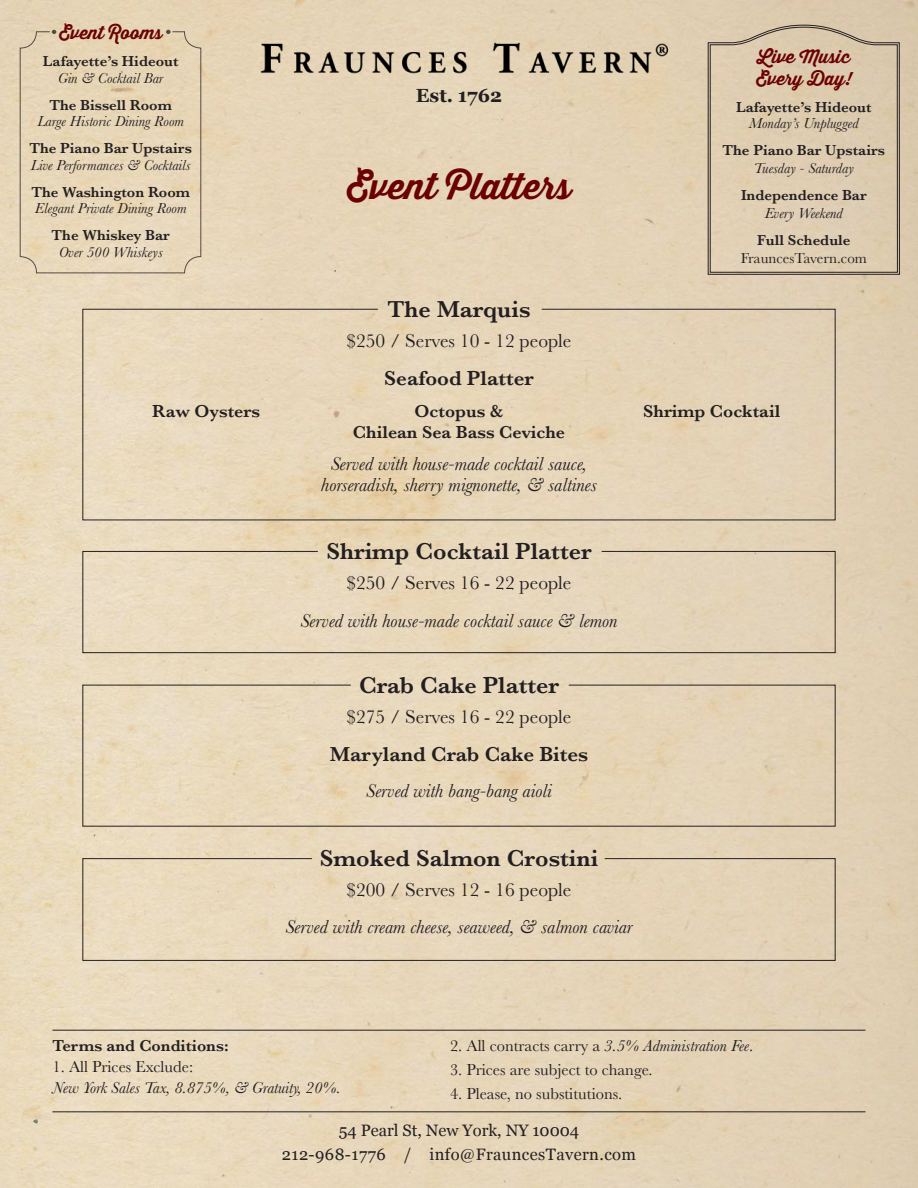
<style>
.page{position:relative;width:918px;height:1188px;background:#fff}
.page>*{position:absolute;margin:0;border:0;box-sizing:border-box;transform-origin:0 0}
.t1{font:700 36px "Thirsty Script";color:#6b0101}
.t2{font:600 24px "Baskerville";color:#231f20}
.t3{font:600 21px "Baskerville";color:#231f20}
.t4{font:italic 19.5px/21px "Baskerville";color:#231f20;text-align:center}
.t5{font:19.5px "Baskerville";color:#231f20}
.t6{font:700 19.05px "Georgia";color:#231f20}
.t7{font:600 18px/21px "Baskerville";color:#231f20;text-align:center}
.t8{font:700 18px/21.6px "Thirsty Script";color:#6b0101}
.t9{font:16.5px "Baskerville";color:#231f20}
.t10{font:16.5px/24px "Georgia";letter-spacing:.025em;color:#231f20;text-align:center}
.t11{font:italic 16.5px "Baskerville";color:#231f20}
.t12{font:600 16.5px "Baskerville";color:#231f20}
.t13{font:italic 15px "Baskerville";color:#231f20}
.t14{font:600 15px "Baskerville";color:#231f20}
.t15{font:15px "Baskerville";color:#231f20}
.s1{font-style:italic}
</style>
<div class="page">
<img style="left:0;top:0;width:918px;height:1188px">
<svg style="left:82px;top:858px;width:626px;height:103px;background:#e4d4b8"></svg>
<svg style="left:82px;top:308px;width:626px;height:213px;background:#e5d4b7"></svg>
<svg style="left:82px;top:684px;width:626px;height:143px;background:#e5d5b8"></svg>
<svg style="left:82px;top:551px;width:626px;height:102px;background:#e5d5ba"></svg>
<hr style="left:52px;top:1030px;width:814px;height:1px;background:#231f20">
<hr style="left:52px;top:1111px;width:814px;height:1px;background:#231f20">
<img style="left:227px;top:33px;width:464px;height:48px">
<div style="left:20px;top:31px;width:181px;height:242px;border:1px solid #544b45;border-radius:16px"></div>
<svg style="left:52px;top:30px;width:4px;height:4px"></svg>
<svg style="left:166px;top:30px;width:5px;height:4px"></svg>
<div style="left:708px;top:25px;width:192px;height:1163px;background:#e2d1b5"></div>
<svg style="left:710px;top:27px;width:188px;height:246px;background:#dac8ad"></svg>
<p class="t8" style="left:59px;top:22px;width:105px">Event Rooms</p>
<p class="t14" style="left:43px;top:53px;width:137px">Lafayette’s Hideout</p>
<p class="t13" style="left:58px;top:69px;width:107px">Gin &amp; Cocktail Bar</p>
<p class="t14" style="left:50px;top:96px;width:124px">The Bissell Room</p>
<p class="t13" style="left:37px;top:113px;width:148px">Large Historic Dining Room</p>
<p class="t14" style="left:29px;top:140px;width:164px">The Piano Bar Upstairs</p>
<p class="t13" style="left:31px;top:156px;width:161px">Live Performances &amp; Cocktails</p>
<p class="t14" style="left:31px;top:183px;width:160px">The Washington Room</p>
<p class="t13" style="left:35px;top:200px;width:153px">Elegant Private Dining Room</p>
<p class="t14" style="left:52px;top:227px;width:120px">The Whiskey Bar</p>
<p class="t13" style="left:59px;top:243px;width:105px">Over 500 Whiskeys</p>
<p class="t6" style="left:416px;top:85px;width:88px">Est. 1762</p>
<h1 class="t1" style="left:347px;top:159px;width:226px">Event Platters</h1>
<p class="t2" style="left:387px;top:295px;width:145px">The Marquis</p>
<p class="t5" style="left:347px;top:329px;width:226px">$250 / Serves 10 - 12 people</p>
<p class="t3" style="left:384px;top:366px;width:151px">Seafood Platter</p>
<p class="t8" style="left:756px;top:46px;width:97px">Live Music<br>Every Day!</p>
<p class="t14" style="left:736px;top:98px;width:137px">Lafayette’s Hideout</p>
<p class="t13" style="left:749px;top:115px;width:111px">Monday’s Unplugged</p>
<p class="t14" style="left:723px;top:142px;width:164px">The Piano Bar Upstairs</p>
<p class="t13" style="left:754px;top:160px;width:102px">Tuesday - Saturday</p>
<p class="t14" style="left:741px;top:187px;width:127px">Independence Bar</p>
<p class="t13" style="left:765px;top:205px;width:80px">Every Weekend</p>
<p class="t14" style="left:757px;top:232px;width:95px">Full Schedule</p>
<p class="t15" style="left:741px;top:250px;width:128px">FrauncesTavern.com</p>
<p class="t7" style="left:152px;top:400px;width:110px">Raw Oysters</p>
<p class="t7" style="left:353px;top:400px;width:214px">Octopus &amp;<br>Chilean Sea Bass Ceviche</p>
<p class="t7" style="left:643px;top:400px;width:139px">Shrimp Cocktail</p>
<p class="t4" style="left:321px;top:453px;width:277px">Served with house-made cocktail sauce, horseradish, sherry mignonette, &amp; saltines</p>
<p class="t2" style="left:326px;top:537px;width:267px">Shrimp Cocktail Platter</p>
<p class="t5" style="left:347px;top:571px;width:226px">$250 / Serves 16 - 22 people</p>
<p class="t4" style="left:301px;top:610px;width:319px">Served with house-made cocktail sauce &amp; lemon</p>
<p class="t2" style="left:359px;top:671px;width:201px">Crab Cake Platter</p>
<p class="t5" style="left:347px;top:705px;width:226px">$275 / Serves 16 - 22 people</p>
<p class="t3" style="left:330px;top:743px;width:260px">Maryland Crab Cake Bites</p>
<p class="t4" style="left:366px;top:781px;width:187px">Served with bang-bang aioli</p>
<p class="t2" style="left:320px;top:845px;width:280px">Smoked Salmon Crostini</p>
<p class="t5" style="left:347px;top:879px;width:226px">$200 / Serves 12 - 16 people</p>
<p class="t4" style="left:285px;top:916px;width:349px">Served with cream cheese, seaweed, &amp; salmon caviar</p>
<p class="t12" style="left:52px;top:1037px;width:178px">Terms and Conditions:</p>
<p class="t9" style="left:52px;top:1058px;width:142px">1. All Prices Exclude:</p>
<p class="t11" style="left:52px;top:1079px;width:290px">New York Sales Tax, 8.875%, &amp; Gratuity, 20%.</p>
<p class="t9" style="left:450px;top:1037px;width:305px">2. All contracts carry a <span class="s1">3.5% Administration Fee</span>.</p>
<p class="t9" style="left:450px;top:1061px;width:204px">3. Prices are subject to change.</p>
<p class="t9" style="left:450px;top:1085px;width:174px">4. Please, no substitutions.</p>
<p class="t10" style="left:282px;top:1118px;width:356px">54 Pearl St, New York, NY 10004<br>212-968-1776 / info@FrauncesTavern.com</p>
</div>
